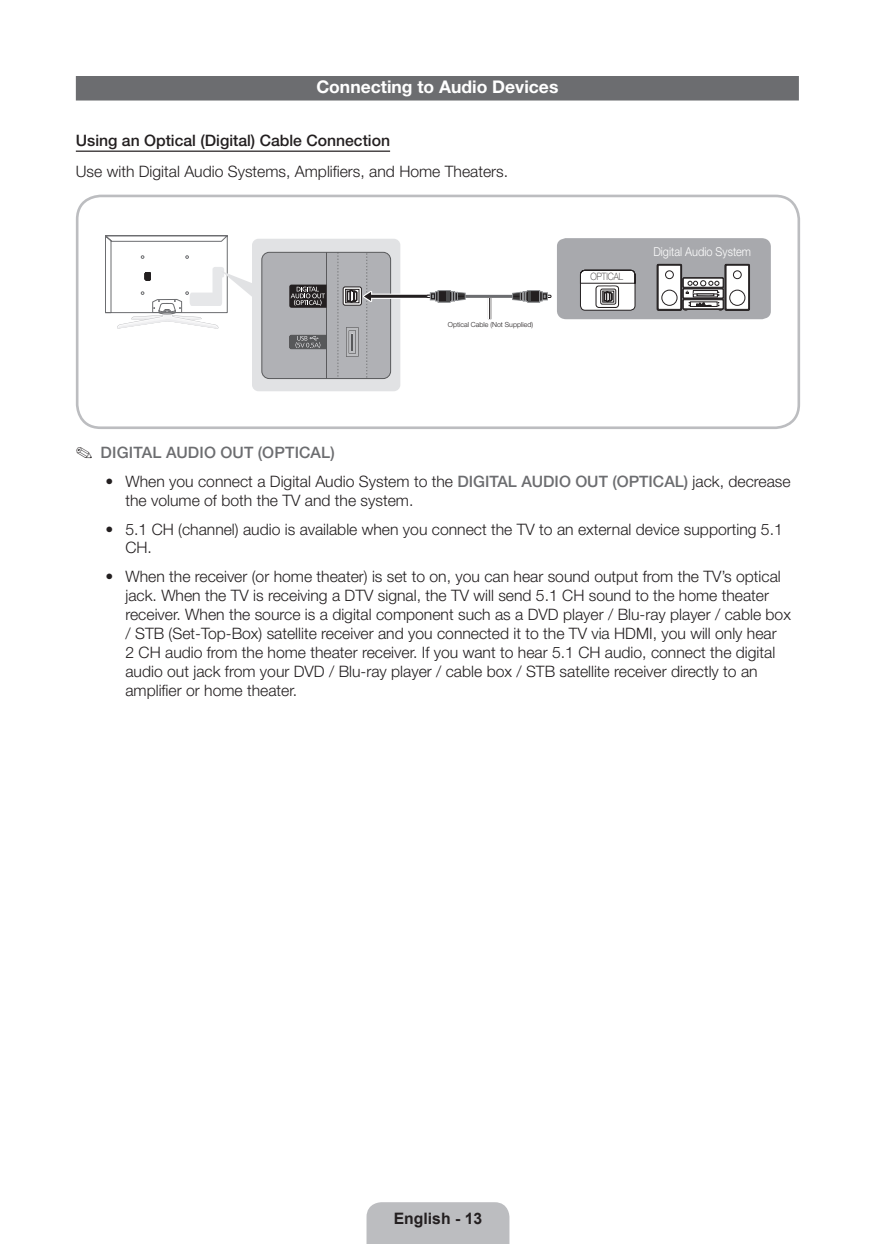
<style>
.page{position:relative;width:876px;height:1244px;background:#fff}
.page>*{position:absolute;margin:0;border:0;box-sizing:border-box;transform-origin:0 0}
.t1{font:700 17.5px "Helvetica Neue LT Pro";color:#fff}
.t2{font:300 15.75px/18.9px "Helvetica Neue LT Pro";color:#231f20}
.t3{font:500 15.75px "Helvetica Neue LT Pro";color:#231f20}
.t4{font:500 15.75px "Helvetica Neue LT Pro";letter-spacing:.01em;color:#6c6d70}
.t5{font:700 15.75px "Arial";color:#231f20}
.t6{font:300 12.25px "Helvetica Neue LT Pro";color:#fff;scale:.9 1}
.t7{font:100 10.15px "Helvetica Neue LT Pro";color:#231f20;scale:.85 1}
.t8{font:300 7px "Helvetica Neue LT Pro";color:#231f20}
.s1{color:#231f20}
.s2{font-weight:100}
.s3{font-weight:500;color:#6c6d70}
</style>
<div class="page">
<div style="left:367px;top:1202px;width:142px;height:41px;background:#bcbdc0"></div>
<div style="left:76px;top:76px;width:723px;height:24px;background:#6c6d70"></div>
<hr style="left:76px;top:150px;width:314px;height:2px;background:#231f20">
<div style="left:76px;top:194px;width:724px;height:235px;border:3px solid #bcbdc0;border-radius:23px"></div>
<svg style="left:557px;top:238px;width:214px;height:81px"></svg>
<div style="left:371px;top:293px;width:89px;height:6px;background:#cccbcb"></div>
<svg style="left:105px;top:235px;width:295px;height:156px"></svg>
<hr style="left:371px;top:295px;width:92px;height:3px;background:#231f20">
<hr style="left:444px;top:295px;width:73px;height:3px;background:#6c6d70">
<svg style="left:512px;top:290px;width:39px;height:12px"></svg>
<svg style="left:427px;top:290px;width:39px;height:12px"></svg>
<svg style="left:489px;top:298px;width:2px;height:21px"></svg>
<p class="t1" style="left:316px;top:76px;width:244px">Connecting to Audio Devices</p>
<p class="t3" style="left:76px;top:131px;width:316px">Using an Optical (Digital) Cable Connection</p>
<p class="t2" style="left:76px;top:162px;width:434px">Use with Digital Audio Systems, Amplifiers, and Home Theaters.</p>
<p class="t8" style="left:448px;top:320px;width:87px">Optical Cable (Not Supplied)</p>
<p class="t7" style="left:591px;top:270px;width:40px">OPTICAL</p>
<p class="t6" style="left:653px;top:244px;width:110px">Digital Audio System</p>
<p class="t4" style="left:76px;top:443px;width:260px"><span class="s1">✎</span> DIGITAL AUDIO OUT (OPTICAL)</p>
<p class="t2" style="left:125px;top:471px;width:667px;text-indent:-20px"><span class="s2">•</span> When you connect a Digital Audio System to the <span class="s3">DIGITAL AUDIO OUT (OPTICAL)</span> jack, decrease the volume of both the TV and the system.</p>
<p class="t2" style="left:125px;top:519px;width:659px;text-indent:-20px"><span class="s2">•</span> 5.1 CH (channel) audio is available when you connect the TV to an external device supporting 5.1<br>CH.</p>
<p class="t2" style="left:125px;top:566px;width:667px;text-indent:-20px"><span class="s2">•</span> When the receiver (or home theater) is set to on, you can hear sound output from the TV’s optical jack. When the TV is receiving a DTV signal, the TV will send 5.1 CH sound to the home theater receiver. When the source is a digital component such as a DVD player / Blu-ray player / cable box / STB (Set-Top-Box) satellite receiver and you connected it to the TV via HDMI, you will only hear<br>2 CH audio from the home theater receiver. If you want to hear 5.1 CH audio, connect the digital audio out jack from your DVD / Blu-ray player / cable box / STB satellite receiver directly to an amplifier or home theater.</p>
<p class="t5" style="left:394px;top:1207px;width:90px">English - 13</p>
</div>
